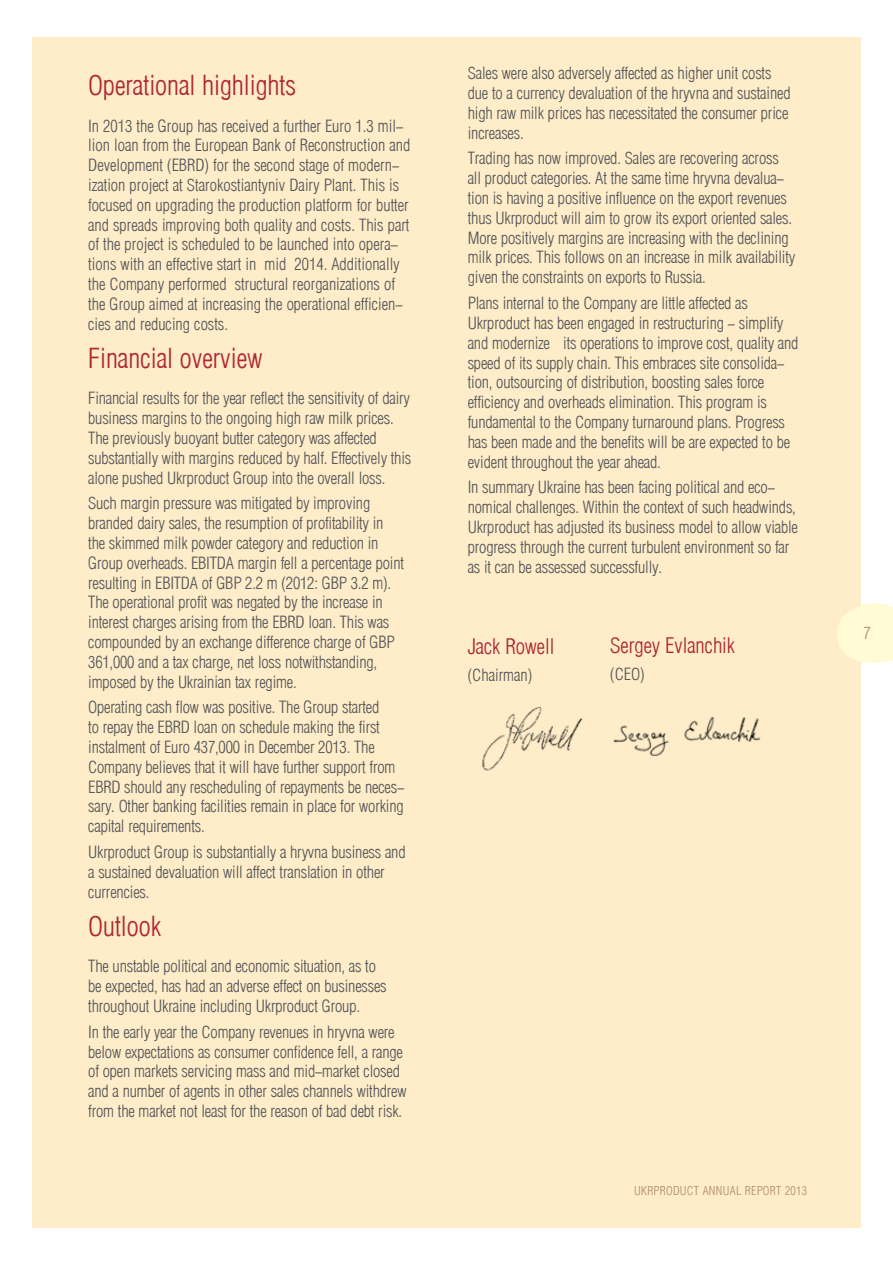
<style>
.page{position:relative;width:893px;height:1263px;background:#fff}
.page>*{position:absolute;margin:0;border:0;box-sizing:border-box;transform-origin:0 0}
.t1{font:300 27px "Helios Cond";color:#ae2830}
.t2{font:300 21px "Helios Cond";color:#ae2830}
.t3{font:300 16.5px/19.8px "Helios Cond";letter-spacing:-.01em;color:#58595b}
.t4{font:300 16.5px "Helios Cond";color:#b08d71}
.t5{font:300 12px "Helios Cond";letter-spacing:.025em;color:#b08d71}
</style>
<div class="page">
<div style="left:32px;top:37px;width:829px;height:1191px;background:#ffedc9"></div>
<svg style="left:837px;top:603px;width:56px;height:60px"></svg>
<img style="left:482px;top:707px;width:101px;height:64px">
<img style="left:613px;top:716px;width:148px;height:40px">
<h1 class="t1" style="left:88px;top:72px;width:209px">Operational highlights</h1>
<p class="t3" style="left:88px;top:116px;width:324px">In 2013 the Group has received a further Euro 1.3 mil&shy;lion loan from the European Bank of Reconstruction and Development (EBRD) for the second stage of modern&shy;ization project at Starokostiantyniv Dairy Plant. This is focused on upgrading the production platform for butter and spreads improving both quality and costs. This part of the project is scheduled to be launched into opera&shy;tions with an effective start in mid 2014. Additionally the Company performed structural reorganizations of the Group aimed at increasing the operational efficien&shy;cies and reducing costs.</p>
<h1 class="t1" style="left:88px;top:345px;width:176px">Financial overview</h1>
<p class="t3" style="left:88px;top:389px;width:324px">Financial results for the year reflect the sensitivity of dairy business margins to the ongoing high raw milk prices.<br>The previously buoyant butter category was affected substantially with margins reduced by half. Effectively this alone pushed Ukrproduct Group into the overall loss.</p>
<p class="t3" style="left:88px;top:494px;width:317px">Such margin pressure was mitigated by improving branded dairy sales, the resumption of profitability in the skimmed milk powder category and reduction in Group overheads. EBITDA margin fell a percentage point resulting in EBITDA of GBP 2.2 m (2012: GBP 3.2 m).<br>The operational profit was negated by the increase in interest charges arising from the EBRD loan. This was compounded by an exchange difference charge of GBP 361,000 and a tax charge, net loss notwithstanding, imposed by the Ukrainian tax regime.</p>
<p class="t3" style="left:88px;top:698px;width:318px">Operating cash flow was positive. The Group started<br>to repay the EBRD loan on schedule making the first instalment of Euro 437,000 in December 2013. The Company believes that it will have further support from EBRD should any rescheduling of repayments be neces&shy;sary. Other banking facilities remain in place for working capital requirements.</p>
<p class="t3" style="left:88px;top:843px;width:319px">Ukrproduct Group is substantially a hryvna business and a sustained devaluation will affect translation in other currencies.</p>
<h1 class="t1" style="left:88px;top:913px;width:74px">Outlook</h1>
<p class="t3" style="left:88px;top:957px;width:300px">The unstable political and economic situation, as to be expected, has had an adverse effect on businesses throughout Ukraine including Ukrproduct Group.</p>
<p class="t3" style="left:88px;top:1022px;width:320px">In the early year the Company revenues in hryvna were below expectations as consumer confidence fell, a range of open markets servicing mass and mid-market closed and a number of agents in other sales channels withdrew from the market not least for the reason of bad debt risk.</p>
<p class="t3" style="left:468px;top:64px;width:324px">Sales were also adversely affected as higher unit costs due to a currency devaluation of the hryvna and sustained high raw milk prices has necessitated the consumer price increases.</p>
<p class="t3" style="left:468px;top:149px;width:329px">Trading has now improved. Sales are recovering across all product categories. At the same time hryvna devalua&shy;tion is having a positive influence on the export revenues thus Ukrproduct will aim to grow its export oriented sales.<br>More positively margins are increasing with the declining milk prices. This follows on an increase in milk availability given the constraints on exports to Russia.</p>
<p class="t3" style="left:468px;top:294px;width:332px">Plans internal to the Company are little affected as Ukrproduct has been engaged in restructuring - simplify and modernize – its operations to improve cost, quality and speed of its supply chain. This embraces site consolida&shy;tion, outsourcing of distribution, boosting sales force efficiency and overheads elimination. This program is fundamental to the Company turnaround plans. Progress has been made and the benefits will be are expected to be evident throughout the year ahead.</p>
<p class="t3" style="left:468px;top:478px;width:332px">In summary Ukraine has been facing political and eco&shy;nomical challenges. Within the context of such headwinds, Ukrproduct has adjusted its business model to allow viable progress through the current turbulent environment so far as it can be assessed successfully.</p>
<p class="t2" style="left:468px;top:635px;width:88px">Jack Rowell</p>
<p class="t3" style="left:468px;top:665px;width:66px">(Chairman)</p>
<p class="t2" style="left:610px;top:635px;width:126px">Sergey Evlanchik</p>
<p class="t3" style="left:610px;top:665px;width:36px">(CEO)</p>
<p class="t5" style="left:634px;top:1185px;width:174px">ukrproduct annual report 2013</p>
<p class="t4" style="left:863px;top:625px;width:9px">7</p>
</div>
